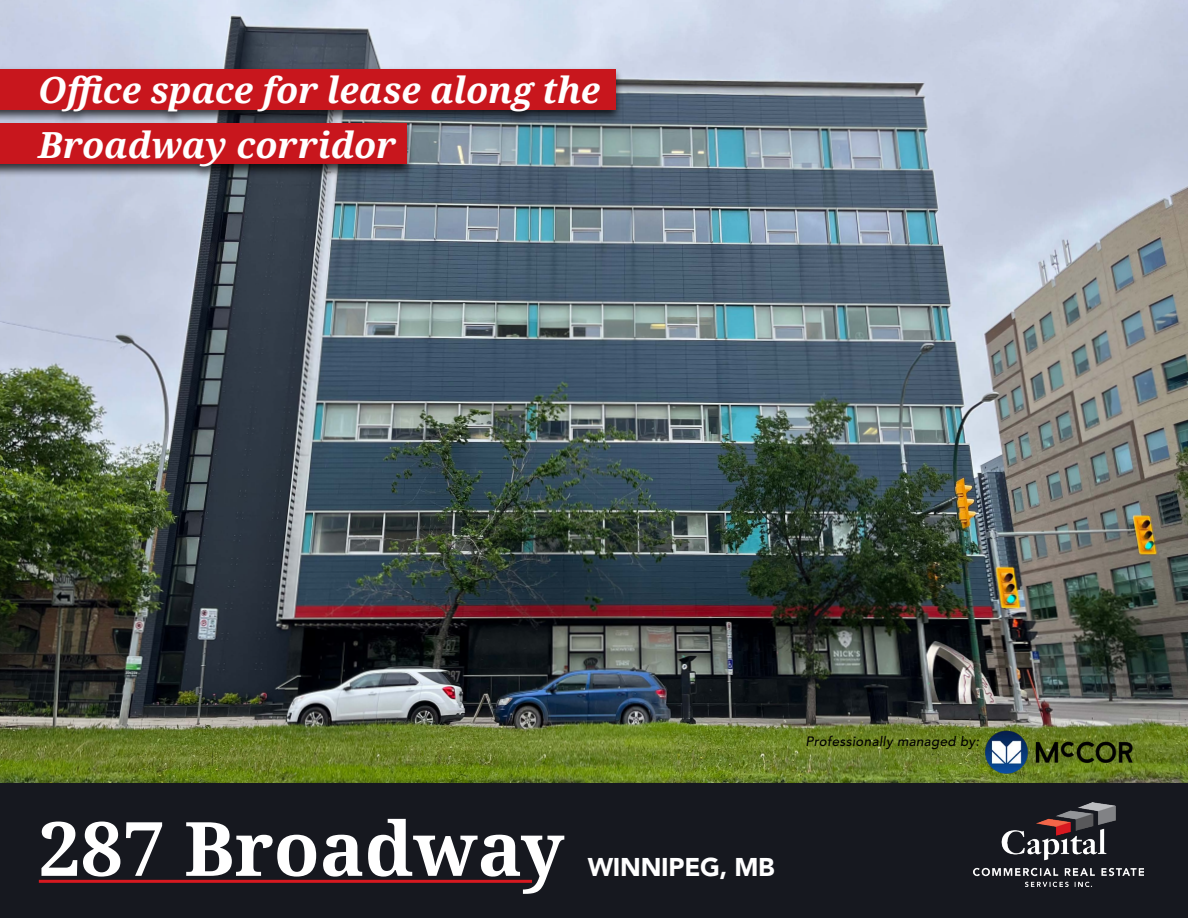
<style>
.page{position:relative;width:1188px;height:918px;background:#fff}
.page>*{position:absolute;margin:0;border:0;box-sizing:border-box;transform-origin:0 0}
.t1{font:700 75px "Droid Serif";color:#fff}
.t2{font:italic 700 36px/54.6px "Droid Serif";letter-spacing:-.005em;color:#fff}
.t3{font:italic 500 13.5px "Avenir LT Std";letter-spacing:.02em;color:#000}
.s1{font-family:"Avenir LT Std";font-weight:900;font-size:25.5px}
</style>
<div class="page">
<img style="left:0;top:0;width:1188px;height:783px">
<div style="left:0;top:783px;width:1188px;height:135px;background:#16181f"></div>
<img style="left:976px;top:723px;width:165px;height:60px">
<div style="left:0;top:66px;width:624px;height:59px;background:#000;opacity:.75"></div>
<div style="left:0;top:69px;width:616px;height:41px;background:#c8161d"></div>
<div style="left:0;top:121px;width:415px;height:59px;background:#000;opacity:.75"></div>
<div style="left:0;top:124px;width:407px;height:40px;background:#c8161d"></div>
<hr style="left:39px;top:880px;width:493px;height:3px;background:#d71920">
<img style="left:973px;top:802px;width:170px;height:85px">
<p class="t2" style="left:38px;top:62px;width:564px">Office space for lease along the<br>Broadway corridor</p>
<h1 class="t1" style="left:39px;top:797px;width:737px">287 Broadway <span class="s1">WINNIPEG, MB</span></h1>
<p class="t3" style="left:806px;top:734px;width:175px">Professionally managed by:</p>
</div>
